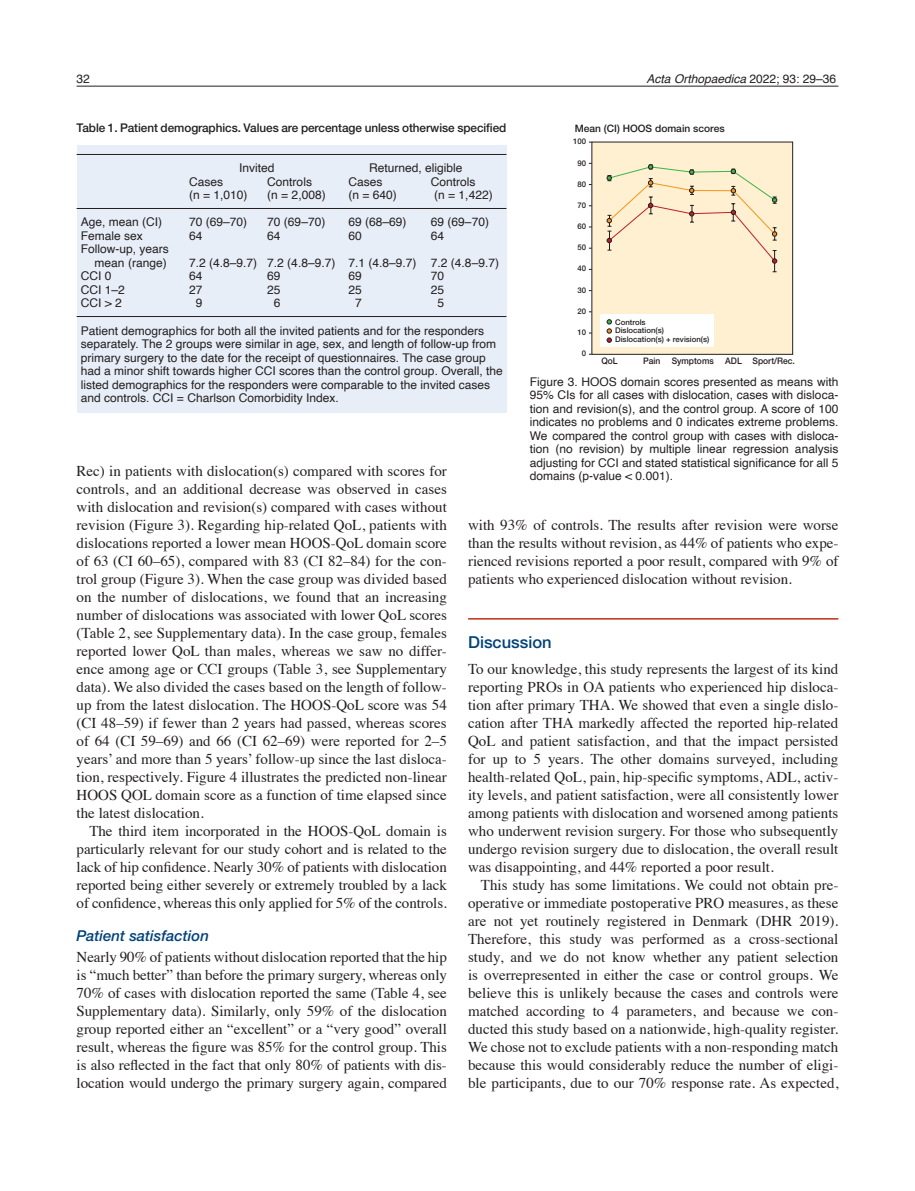
<style>
.page{position:relative;width:915px;height:1191px;background:#fff}
.page>*{position:absolute;margin:0;border:0;box-sizing:border-box;transform-origin:0 0}
.t1{font:500 16.5px "Helvetica Neue LTW1 G";color:#004279}
.t2{font:15px/18px "Times";letter-spacing:-.005em;color:#231f20;text-align:justify}
.t3{font:italic 500 15px "Helvetica Neue LTW1 G";color:#004279}
.t4{font:12px/13.5px "Helvetica";color:#231f20;text-align:justify}
.t5{font:500 12px "Helvetica Neue LTW1 G";letter-spacing:-.005em;color:#231f20}
.t6{font:italic 12px "Helvetica";color:#231f20}
.t7{font:500 10.2px "Helvetica Neue LTW1 G";color:#231f20}
.t8{font:500 9px "Helvetica Neue LTW1 G";color:#231f20;scale:.94 1}
.t9{font:500 7.8px/8.4px "Helvetica Neue LTW1 G";color:#231f20}
.s1{font-style:normal}
</style>
<div class="page">
<hr style="left:77px;top:86px;width:761px;height:1px;background:#231f20">
<hr style="left:468px;top:618px;width:370px;height:1px;background:#bc2e18">
<div style="left:591px;top:142px;width:201px;height:212px;background:#fef0d0"></div>
<div style="left:600px;top:314px;width:114px;height:33px;background:#fff"></div>
<svg style="left:606px;top:319px;width:5px;height:23px"></svg>
<svg style="left:606px;top:165px;width:170px;height:107px"></svg>
<div style="left:77px;top:145px;width:429px;height:267px;background:#e8eef8"></div>
<hr style="left:77px;top:154px;width:429px;height:1px;background:#231f20">
<hr style="left:77px;top:208px;width:429px;height:1px;background:#231f20">
<hr style="left:77px;top:316px;width:429px;height:1px;background:#231f20">
<p class="t4" style="left:77px;top:73px;width:15px">32</p>
<p class="t6" style="left:646px;top:70px;width:191px">Acta Orthopaedica <span class="s1">2022; 93: 29–36</span></p>
<p class="t5" style="left:77px;top:120px;width:431px">Table 1. Patient demographics. Values are percentage unless otherwise specified</p>
<p class="t4" style="left:239px;top:162px;width:37px">Invited</p>
<p class="t4" style="left:369px;top:162px;width:95px">Returned, eligible</p>
<p class="t4" style="left:189px;top:175px;width:36px">Cases</p>
<p class="t4" style="left:267px;top:175px;width:46px">Controls</p>
<p class="t4" style="left:348px;top:175px;width:36px">Cases</p>
<p class="t4" style="left:431px;top:175px;width:46px">Controls</p>
<p class="t4" style="left:189px;top:189px;width:60px">(n = 1,010)</p>
<p class="t4" style="left:267px;top:189px;width:60px">(n = 2,008)</p>
<p class="t4" style="left:348px;top:189px;width:50px">(n = 640)</p>
<p class="t4" style="left:434px;top:189px;width:60px">(n = 1,422)</p>
<p class="t4" style="left:81px;top:216px;width:83px">Age, mean (CI)</p>
<p class="t4" style="left:189px;top:216px;width:60px">70 (69–70)</p>
<p class="t4" style="left:267px;top:216px;width:60px">70 (69–70)</p>
<p class="t4" style="left:348px;top:216px;width:60px">69 (68–69)</p>
<p class="t4" style="left:431px;top:216px;width:60px">69 (69–70)</p>
<p class="t4" style="left:81px;top:229px;width:64px">Female sex</p>
<p class="t4" style="left:189px;top:229px;width:15px">64</p>
<p class="t4" style="left:267px;top:229px;width:15px">64</p>
<p class="t4" style="left:348px;top:229px;width:15px">60</p>
<p class="t4" style="left:431px;top:229px;width:15px">64</p>
<p class="t4" style="left:81px;top:243px;width:90px;text-align:right">Follow-up, years mean (range)</p>
<p class="t7" style="left:574px;top:122px;width:151px">Mean (CI) HOOS domain scores</p>
<p class="t9" style="left:573px;top:137px;width:15px">100</p>
<p class="t9" style="left:577px;top:159px;width:10px">90</p>
<p class="t9" style="left:577px;top:180px;width:10px">80</p>
<p class="t9" style="left:577px;top:201px;width:10px">70</p>
<p class="t9" style="left:577px;top:222px;width:10px">60</p>
<p class="t9" style="left:577px;top:243px;width:10px">50</p>
<p class="t9" style="left:577px;top:264px;width:10px">40</p>
<p class="t9" style="left:577px;top:286px;width:10px">30</p>
<p class="t9" style="left:577px;top:307px;width:10px">20</p>
<p class="t9" style="left:577px;top:328px;width:10px">10</p>
<p class="t9" style="left:581px;top:349px;width:6px">0</p>
<p class="t4" style="left:189px;top:256px;width:311px">7.2 (4.8–9.7) 7.2 (4.8–9.7) 7.1 (4.8–9.7) 7.2 (4.8–9.7)</p>
<p class="t4" style="left:81px;top:270px;width:32px">CCI 0</p>
<p class="t4" style="left:189px;top:270px;width:15px">64</p>
<p class="t4" style="left:267px;top:270px;width:15px">69</p>
<p class="t4" style="left:348px;top:270px;width:15px">69</p>
<p class="t4" style="left:431px;top:270px;width:15px">70</p>
<p class="t4" style="left:81px;top:283px;width:46px">CCI 1–2</p>
<p class="t4" style="left:189px;top:283px;width:15px">27</p>
<p class="t4" style="left:267px;top:283px;width:15px">25</p>
<p class="t4" style="left:348px;top:283px;width:15px">25</p>
<p class="t4" style="left:431px;top:283px;width:15px">25</p>
<p class="t4" style="left:81px;top:297px;width:43px">CCI &gt; 2</p>
<p class="t4" style="left:196px;top:297px;width:8px">9</p>
<p class="t4" style="left:274px;top:297px;width:8px">6</p>
<p class="t4" style="left:355px;top:297px;width:8px">7</p>
<p class="t4" style="left:437px;top:297px;width:8px">5</p>
<p class="t4" style="left:81px;top:324px;width:423px;text-align:left">Patient demographics for both all the invited patients and for the responders separately. The 2 groups were similar in age, sex, and length of follow-up from primary surgery to the date for the receipt of questionnaires. The case group had a minor shift towards higher CCI scores than the control group. Overall, the listed demographics for the responders were comparable to the invited cases and controls. CCI = Charlson Comorbidity Index.</p>
<p class="t9" style="left:615px;top:318px;width:96px">Controls<br>Dislocation(s)<br>Dislocation(s) + revision(s)</p>
<p class="t8" style="left:601px;top:355px;width:19px">QoL</p>
<p class="t8" style="left:643px;top:355px;width:20px">Pain</p>
<p class="t8" style="left:671px;top:355px;width:46px">Symptoms</p>
<p class="t8" style="left:725px;top:355px;width:76px">ADL Sport/Rec.</p>
<p class="t4" style="left:529px;top:375px;width:310px">Figure 3. HOOS domain scores presented as means with 95% CIs for all cases with dislocation, cases with disloca&shy;tion and revision(s), and the control group. A score of 100 indicates no problems and 0 indicates extreme problems.<br>We compared the control group with cases with disloca&shy;tion (no revision) by multiple linear regression analysis adjusting for CCI and stated statistical significance for all 5 domains (p-value &lt; 0.001).</p>
<p class="t2" style="left:77px;top:460px;width:371px">Rec) in patients with dislocation(s) compared with scores for controls, and an additional decrease was observed in cases with dislocation and revision(s) compared with cases without revision (Figure 3). Regarding hip-related QoL, patients with dislocations reported a lower mean HOOS-QoL domain score of 63 (CI 60–65), compared with 83 (CI 82–84) for the con&shy;trol group (Figure 3). When the case group was divided based on the number of dislocations, we found that an increasing number of dislocations was associated with lower QoL scores (Table 2, see Supplementary data). In the case group, females reported lower QoL than males, whereas we saw no differ&shy;ence among age or CCI groups (Table 3, see Supplementary data). We also divided the cases based on the length of follow&shy;up from the latest dislocation. The HOOS-QoL score was 54 (CI 48–59) if fewer than 2 years had passed, whereas scores of 64 (CI 59–69) and 66 (CI 62–69) were reported for 2–5 years’ and more than 5 years’ follow-up since the last disloca&shy;tion, respectively. Figure 4 illustrates the predicted non-linear HOOS QOL domain score as a function of time elapsed since the latest dislocation.</p>
<p class="t2" style="left:77px;top:820px;width:371px;text-indent:13px">The third item incorporated in the HOOS-QoL domain is particularly relevant for our study cohort and is related to the lack of hip confidence. Nearly 30% of patients with dislocation reported being either severely or extremely troubled by a lack of confidence, whereas this only applied for 5% of the controls.</p>
<p class="t3" style="left:77px;top:926px;width:134px">Patient satisfaction</p>
<p class="t2" style="left:77px;top:946px;width:372px">Nearly 90% of patients without dislocation reported that the hip is “much better” than before the primary surgery, whereas only 70% of cases with dislocation reported the same (Table 4, see Supplementary data). Similarly, only 59% of the dislocation group reported either an “excellent” or a “very good” overall result, whereas the figure was 85% for the control group. This is also reflected in the fact that only 80% of patients with dis&shy;location would undergo the primary surgery again, compared</p>
<p class="t2" style="left:468px;top:514px;width:371px">with 93% of controls. The results after revision were worse than the results without revision, as 44% of patients who expe&shy;rienced revisions reported a poor result, compared with 9% of patients who experienced dislocation without revision.</p>
<p class="t1" style="left:468px;top:632px;width:85px">Discussion</p>
<p class="t2" style="left:468px;top:658px;width:371px">To our knowledge, this study represents the largest of its kind reporting PROs in OA patients who experienced hip disloca&shy;tion after primary THA. We showed that even a single dislo&shy;cation after THA markedly affected the reported hip-related QoL and patient satisfaction, and that the impact persisted for up to 5 years. The other domains surveyed, including health-related QoL, pain, hip-specific symptoms, ADL, activ&shy;ity levels, and patient satisfaction, were all consistently lower among patients with dislocation and worsened among patients who underwent revision surgery. For those who subsequently undergo revision surgery due to dislocation, the overall result was disappointing, and 44% reported a poor result.</p>
<p class="t2" style="left:468px;top:874px;width:371px;text-indent:13px">This study has some limitations. We could not obtain pre&shy;operative or immediate postoperative PRO measures, as these are not yet routinely registered in Denmark (DHR 2019).<br>Therefore, this study was performed as a cross-sectional study, and we do not know whether any patient selection is overrepresented in either the case or control groups. We believe this is unlikely because the cases and controls were matched according to 4 parameters, and because we con&shy;ducted this study based on a nationwide, high-quality register.<br>We chose not to exclude patients with a non-responding match because this would considerably reduce the number of eligi&shy;ble participants, due to our 70% response rate. As expected,</p>
</div>
